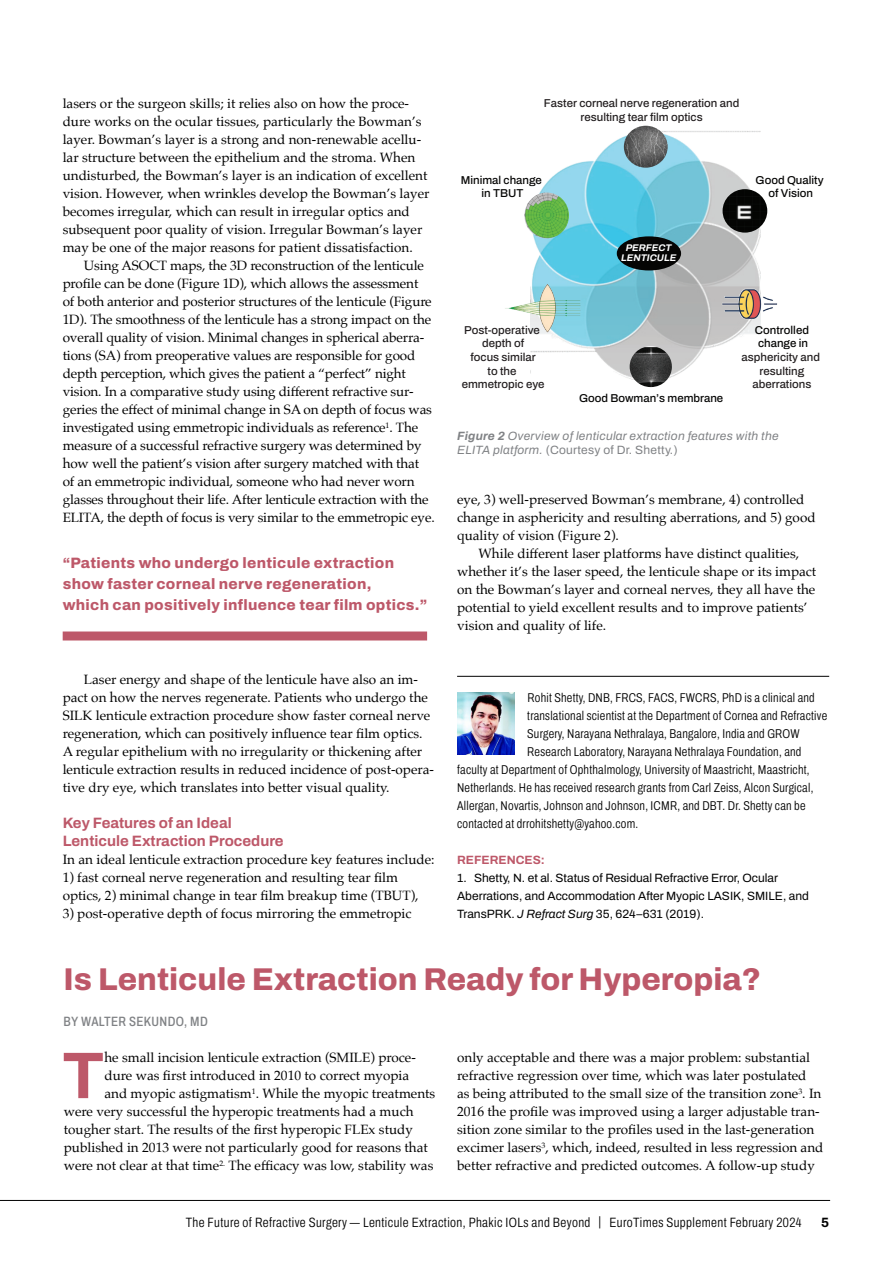
<style>
.page{position:relative;width:893px;height:1263px;background:#fff}
.page>*{position:absolute;margin:0;border:0;box-sizing:border-box;transform-origin:0 0}
.Drop_Cap_Opening_Paragraph{font:700 66px "Archivo";color:#bd5869}
.Headline{font:800 31.5px "Archivo";color:#bd5869}
.Pull_Quote{font:800 15px/21px "Archivo";letter-spacing:.02em;color:#bd5869}
.Subhead{font:700 15px/18px "Archivo";color:#bd5869}
.Body_Copy_Indent{font:13.5px/18px "Palatino";letter-spacing:-.01em;color:#000}
.Body_Copy_No_Indent{font:13.5px/18px "Palatino";color:#000}
.Drop_Cap_Opening_Paragraph-2{font:13.5px/18px "Palatino";color:#000}
.t1{font:300 13.5px "Archivo Condensed";letter-spacing:.03em;color:#000}
.Author_Byline{font:500 13.5px "Archivo Condensed";letter-spacing:.03em;color:#808285}
.t2{font:700 13.5px "Archivo";color:#000}
.Author_Bio{font:300 12.75px "Archivo Condensed";letter-spacing:.02em;color:#000}
.t3{font:12px/18px "Archivo";color:#000}
.Photo_Caption{font:italic 12px/14.4px "Archivo";letter-spacing:.02em;color:#808285}
.Reference_Subhead{font:700 12px "Archivo";color:#bd5869}
.t4{font:500 11.4px/13.6px "Archivo";color:#231f20;text-align:center}
.t5{font:500 11.4px/13.6px "Archivo";color:#050504;text-align:center}
.t6{font:italic 700 9.6px/9.6px "Archivo";color:#fff;text-align:center}
.s1{color:#050504}
.s2{font-weight:700}
.s3{font-style:normal}
.s4{font-style:italic}
</style>
<div class="page">
<hr style="left:0;top:1200px;width:830px;height:1px;background:#000">
<img style="left:531px;top:131px;width:230px;height:248px">
<img style="left:624px;top:126px;width:44px;height:42px">
<img style="left:719px;top:288px;width:58px;height:34px">
<img style="left:505px;top:272px;width:84px;height:71px">
<div style="left:617px;top:236px;width:64px;height:34px;background:#050504;border-radius:50%"></div>
<img style="left:524px;top:193px;width:45px;height:45px">
<img style="left:723px;top:189px;width:44px;height:44px">
<img style="left:630px;top:346px;width:42px;height:41px">
<div style="left:63px;top:631px;width:364px;height:9px;background:#bd5869"></div>
<hr style="left:457px;top:676px;width:372px;height:1px;background:#000">
<img style="left:457px;top:692px;width:57px;height:63px">
<p class="Body_Copy_No_Indent" style="left:63px;top:94px;width:368px">lasers or the surgeon skills; it relies also on how the proce&shy;dure works on the ocular tissues, particularly the Bowman’s layer. Bowman’s layer is a strong and non-renewable acellu&shy;lar structure between the epithelium and the stroma. When undisturbed, the Bowman’s layer is an indication of excellent vision. However, when wrinkles develop the Bowman’s layer becomes irregular, which can result in irregular optics and subsequent poor quality of vision. Irregular Bowman’s layer may be one of the major reasons for patient dissatisfaction.</p>
<p class="Body_Copy_Indent" style="left:63px;top:256px;width:374px;text-indent:21px">Using ASOCT maps, the 3D reconstruction of the lenticule profile can be done (Figure 1D), which allows the assessment<br>of both anterior and posterior structures of the lenticule (Figure 1D). The smoothness of the lenticule has a strong impact on the overall quality of vision. Minimal changes in spherical aberra&shy;tions (SA) from preoperative values are responsible for good depth perception, which gives the patient a “perfect” night vision. In a comparative study using different refractive sur&shy;geries the effect of minimal change in SA on depth of focus was investigated using emmetropic individuals as reference<sup>1</sup>. The measure of a successful refractive surgery was determined by how well the patient’s vision after surgery matched with that<br>of an emmetropic individual, someone who had never worn glasses throughout their life. After lenticule extraction with the ELITA, the depth of focus is very similar to the emmetropic eye.</p>
<p class="Pull_Quote" style="left:63px;top:553px;width:366px">“Patients who undergo lenticule extraction show faster corneal nerve regeneration,<br>which can positively influence tear film optics.”</p>
<p class="Body_Copy_Indent" style="left:63px;top:670px;width:373px;text-indent:21px">Laser energy and shape of the lenticule have also an im&shy;pact on how the nerves regenerate. Patients who undergo the SILK lenticule extraction procedure show faster corneal nerve regeneration, which can positively influence tear film optics.<br>A regular epithelium with no irregularity or thickening after lenticule extraction results in reduced incidence of post-opera&shy;tive dry eye, which translates into better visual quality.</p>
<p class="Subhead" style="left:63px;top:814px;width:222px">Key Features of an Ideal<br>Lenticule Extraction Procedure</p>
<p class="Body_Copy_No_Indent" style="left:63px;top:850px;width:373px">In an ideal lenticule extraction procedure key features include:</p>
<p class="Body_Copy_No_Indent" style="left:63px;top:868px;width:357px">1) fast corneal nerve regeneration and resulting tear film optics, 2) minimal change in tear film breakup time (TBUT),</p>
<p class="Body_Copy_No_Indent" style="left:63px;top:904px;width:350px">3) post-operative depth of focus mirroring the emmetropic</p>
<p class="t4" style="left:544px;top:96px;width:197px">Faster corneal nerve regeneration and resulting tear film optics</p>
<p class="t5" style="left:461px;top:173px;width:83px">Minimal change in TBUT</p>
<p class="t6" style="left:621px;top:243px;width:57px">PERFECT<br>LENTICULE</p>
<p class="t5" style="left:756px;top:173px;width:70px">Good Quality of Vision</p>
<p class="t4" style="left:462px;top:323px;width:84px">Post-operative depth of<br>focus similar<br>to the emmetropic eye</p>
<p class="t5" style="left:579px;top:391px;width:146px">Good Bowman’s membrane</p>
<p class="t4" style="left:741px;top:323px;width:80px"><span class="s1">Controlled change in </span>asphericity and resulting aberrations</p>
<p class="Photo_Caption" style="left:457px;top:428px;width:323px"><span class="s2">Figure 2</span> Overview of lenticular extraction features with the<br>ELITA platform. <span class="s3">(Courtesy of Dr. Shetty.)</span></p>
<p class="Body_Copy_No_Indent" style="left:457px;top:490px;width:360px">eye, 3) well-preserved Bowman’s membrane, 4) controlled change in asphericity and resulting aberrations, and 5) good quality of vision (Figure 2).</p>
<p class="Body_Copy_Indent" style="left:457px;top:544px;width:361px;text-indent:21px">While different laser platforms have distinct qualities, whether it’s the laser speed, the lenticule shape or its impact on the Bowman’s layer and corneal nerves, they all have the potential to yield excellent results and to improve patients’ vision and quality of life.</p>
<p class="Author_Bio" style="left:527px;top:688px;width:289px">Rohit Shetty, DNB, FRCS, FACS, FWCRS, PhD is a clinical and</p>
<p class="Author_Bio" style="left:527px;top:706px;width:301px">translational scientist at the Department of Cornea and Refractive</p>
<p class="Author_Bio" style="left:527px;top:724px;width:274px">Surgery, Narayana Nethralaya, Bangalore, India and GROW</p>
<p class="Author_Bio" style="left:527px;top:742px;width:276px">Research Laboratory, Narayana Nethralaya Foundation, and</p>
<p class="Author_Bio" style="left:457px;top:760px;width:354px">faculty at Department of Ophthalmology, University of Maastricht, Maastricht,</p>
<p class="Author_Bio" style="left:457px;top:778px;width:358px">Netherlands. He has received research grants from Carl Zeiss, Alcon Surgical,</p>
<p class="Author_Bio" style="left:457px;top:796px;width:350px">Allergan, Novartis, Johnson and Johnson, ICMR, and DBT. Dr. Shetty can be</p>
<p class="Author_Bio" style="left:457px;top:814px;width:183px">contacted at drrohitshetty@yahoo.com.</p>
<p class="Reference_Subhead" style="left:457px;top:851px;width:89px">REFERENCES:</p>
<p class="t3" style="left:457px;top:869px;width:353px">1. Shetty, N. et al. Status of Residual Refractive Error, Ocular<br>Aberrations, and Accommodation After Myopic LASIK, SMILE, and<br>TransPRK. <span class="s4">J Refract Surg</span> 35, 624–631 (2019).</p>
<p class="Headline" style="left:64px;top:956px;width:699px">Is Lenticule Extraction Ready for Hyperopia?</p>
<p class="Author_Byline" style="left:64px;top:1011px;width:146px">BY WALTER SEKUNDO, MD</p>
<p class="Drop_Cap_Opening_Paragraph" style="left:62px;top:1026px;width:44px">T</p>
<p class="Drop_Cap_Opening_Paragraph-2" style="left:104px;top:1048px;width:313px">he small incision lenticule extraction (SMILE) proce-</p>
<p class="Drop_Cap_Opening_Paragraph-2" style="left:457px;top:1048px;width:368px">only acceptable and there was a major problem: substantial refractive regression over time, which was later postulated<br>as being attributed to the small size of the transition zone<sup>3</sup>. In 2016 the profile was improved using a larger adjustable tran&shy;sition zone similar to the profiles used in the last-generation excimer lasers<sup>3</sup>, which, indeed, resulted in less regression and better refractive and predicted outcomes. A follow-up study</p>
<p class="Drop_Cap_Opening_Paragraph-2" style="left:104px;top:1066px;width:306px">dure was first introduced in 2010 to correct myopia</p>
<p class="Drop_Cap_Opening_Paragraph-2" style="left:104px;top:1084px;width:332px">and myopic astigmatism<sup>1</sup>. While the myopic treatments</p>
<p class="Drop_Cap_Opening_Paragraph-2" style="left:64px;top:1102px;width:351px">were very successful the hyperopic treatments had a much</p>
<p class="Drop_Cap_Opening_Paragraph-2" style="left:64px;top:1120px;width:351px">tougher start. The results of the first hyperopic FLEx study</p>
<p class="Drop_Cap_Opening_Paragraph-2" style="left:64px;top:1138px;width:366px">published in 2013 were not particularly good for reasons that</p>
<p class="Drop_Cap_Opening_Paragraph-2" style="left:64px;top:1156px;width:371px">were not clear at that time<sup>2.</sup> The efficacy was low, stability was</p>
<p class="t1" style="left:186px;top:1212px;width:617px">The Future of Refractive Surgery — Lenticule Extraction, Phakic IOLs and Beyond | EuroTimes Supplement February 2024</p>
<p class="t2" style="left:821px;top:1213px;width:10px">5</p>
</div>
